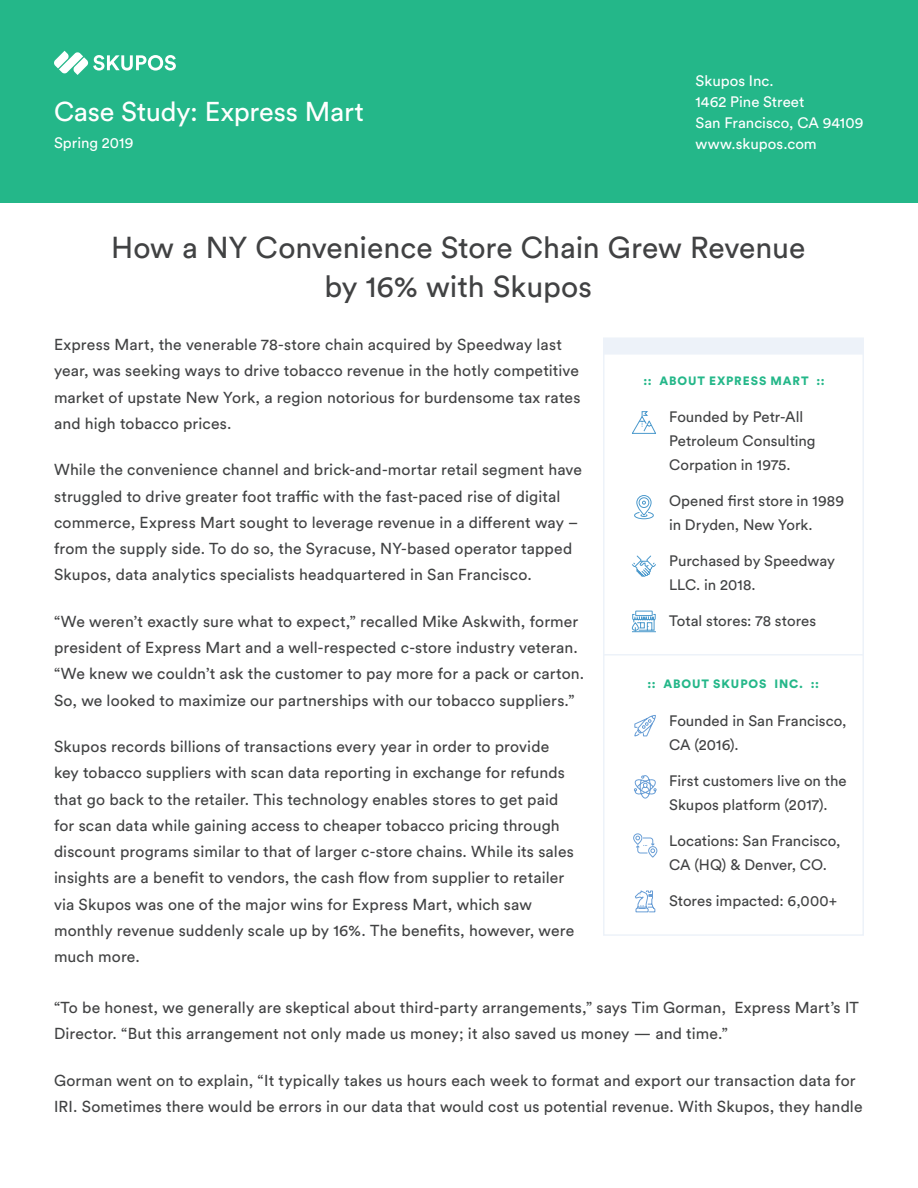
<style>
.page{position:relative;width:918px;height:1188px;background:#fff}
.page>*{position:absolute;margin:0;border:0;box-sizing:border-box;transform-origin:0 0}
.t1{font:30px "Circular Std";color:#414243}
.t2{font:27px "Circular Std";letter-spacing:-.01em;color:#fff}
.t3{font:15.75px/26.2px "Circular Std";letter-spacing:.01em;color:#414243}
.t4{font:15px/24px "Circular Std";color:#414243}
.t5{font:15px "Circular Std";letter-spacing:.005em;color:#fff}
.t6{font:900 12px "Circular Std";letter-spacing:.075em;color:#24b789}
</style>
<div class="page">
<div style="left:0;top:0;width:918px;height:202px;background:#24b789"></div>
<svg style="left:54px;top:51px;width:122px;height:24px"></svg>
<div style="left:603px;top:338px;width:261px;height:598px;border:2px solid #edf2f9"></div>
<svg style="left:632px;top:555px;width:24px;height:22px"></svg>
<svg style="left:632px;top:411px;width:24px;height:23px"></svg>
<svg style="left:634px;top:495px;width:20px;height:25px"></svg>
<svg style="left:632px;top:610px;width:24px;height:22px"></svg>
<div style="left:603px;top:338px;width:261px;height:17px;background:#edf2f9"></div>
<svg style="left:634px;top:715px;width:22px;height:22px"></svg>
<svg style="left:633px;top:833px;width:25px;height:25px"></svg>
<svg style="left:634px;top:775px;width:23px;height:24px"></svg>
<hr style="left:603px;top:654px;width:261px;height:2px;background:#edf2f9">
<svg style="left:635px;top:890px;width:21px;height:23px"></svg>
<p class="t2" style="left:54px;top:95px;width:312px">Case Study: Express Mart</p>
<p class="t5" style="left:54px;top:134px;width:81px">Spring 2019</p>
<p class="t5" style="left:696px;top:71px;width:80px">Skupos Inc.</p>
<p class="t5" style="left:696px;top:92px;width:110px">1462 Pine Street</p>
<p class="t5" style="left:696px;top:113px;width:170px">San Francisco, CA 94109</p>
<p class="t5" style="left:696px;top:134px;width:123px">www.skupos.com</p>
<p class="t1" style="left:111px;top:229px;width:696px">How a NY Convenience Store Chain Grew Revenue</p>
<p class="t1" style="left:325px;top:268px;width:269px">by 16% with Skupos</p>
<p class="t3" style="left:54px;top:331px;width:528px">Express Mart, the venerable 78-store chain acquired by Speedway last year, was seeking ways to drive tobacco revenue in the hotly competitive market of upstate New York, a region notorious for burdensome tax rates and high tobacco prices.</p>
<p class="t3" style="left:54px;top:457px;width:530px">While the convenience channel and brick-and-mortar retail segment have struggled to drive greater foot traffic with the fast-paced rise of digital commerce, Express Mart sought to leverage revenue in a different way – from the supply side. To do so, the Syracuse, NY-based operator tapped Skupos, data analytics specialists headquartered in San Francisco.</p>
<p class="t3" style="left:54px;top:608px;width:532px">“We weren’t exactly sure what to expect,” recalled Mike Askwith, former president of Express Mart and a well-respected c-store industry veteran. “We knew we couldn’t ask the customer to pay more for a pack or carton.<br>So, we looked to maximize our partnerships with our tobacco suppliers.”</p>
<p class="t3" style="left:54px;top:733px;width:522px">Skupos records billions of transactions every year in order to provide key tobacco suppliers with scan data reporting in exchange for refunds that go back to the retailer. This technology enables stores to get paid for scan data while gaining access to cheaper tobacco pricing through discount programs similar to that of larger c-store chains. While its sales insights are a benefit to vendors, the cash flow from supplier to retailer via Skupos was one of the major wins for Express Mart, which saw monthly revenue suddenly scale up by 16%. The benefits, however, were much more.</p>
<p class="t6" style="left:643px;top:372px;width:183px">:: ABOUT EXPRESS MART ::</p>
<p class="t4" style="left:669px;top:404px;width:148px">Founded by Petr-All<br>Petroleum Consulting<br>Corpation in 1975.</p>
<p class="t4" style="left:669px;top:488px;width:177px">Opened first store in 1989 in Dryden, New York.</p>
<p class="t4" style="left:669px;top:548px;width:167px">Purchased by Speedway<br>LLC. in 2018.</p>
<p class="t4" style="left:669px;top:608px;width:149px">Total stores: 78 stores</p>
<p class="t6" style="left:648px;top:676px;width:173px">:: ABOUT SKUPOS INC. ::</p>
<p class="t4" style="left:669px;top:708px;width:179px">Founded in San Francisco,<br>CA (2016).</p>
<p class="t4" style="left:669px;top:768px;width:179px">First customers live on the<br>Skupos platform (2017).</p>
<p class="t4" style="left:669px;top:828px;width:173px">Locations: San Francisco,<br>CA (HQ) &amp; Denver, CO.</p>
<p class="t4" style="left:669px;top:888px;width:170px">Stores impacted: 6,000+</p>
<p class="t3" style="left:54px;top:994px;width:806px">“To be honest, we generally are skeptical about third-party arrangements,” says Tim Gorman, Express Mart’s IT<br>Director. “But this arrangement not only made us money; it also saved us money — and time.”</p>
<p class="t3" style="left:54px;top:1067px;width:810px">Gorman went on to explain, “It typically takes us hours each week to format and export our transaction data for<br>IRI. Sometimes there would be errors in our data that would cost us potential revenue. With Skupos, they handle</p>
</div>
